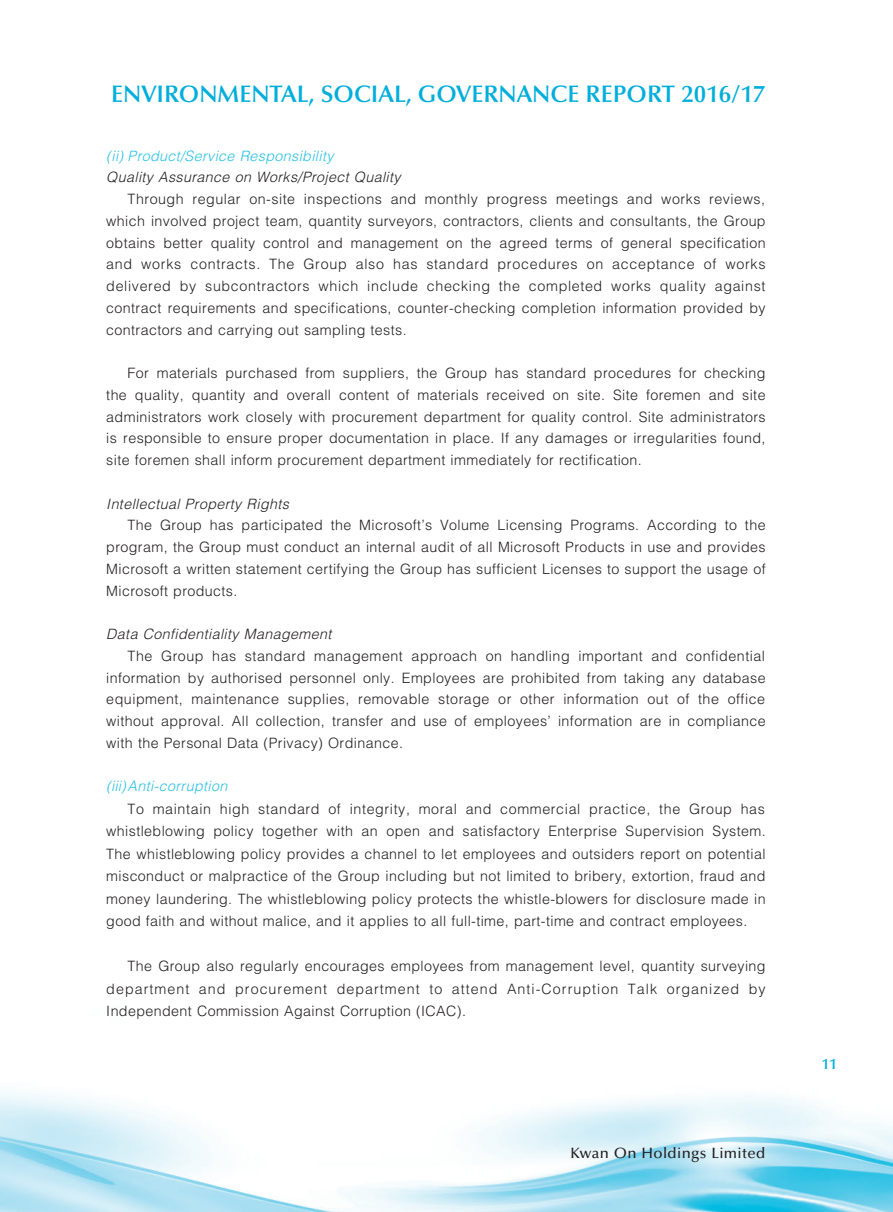
<style>
.page{position:relative;width:893px;height:1212px;background:#fff}
.page>*{position:absolute;margin:0;border:0;box-sizing:border-box;transform-origin:0 0}
.t1{font:600 24px "Optima LT Std";color:#00aedc}
.t2{font:500 15px "Optima LT Std";letter-spacing:.025em;color:#231f20}
.t3{font:600 15px "Optima LT Std";color:#00aedc}
.t4{font:300 14.25px/21.8px "Helvetica LT Std";letter-spacing:.03em;color:#231f20;text-align:justify}
.t5{font:italic 300 14.25px "Helvetica LT Std";letter-spacing:.03em;color:#231f20}
.t6{font:italic 300 14.25px "Helvetica LT Std";letter-spacing:.03em;color:#27c1e4}
</style>
<div class="page">
<img style="left:0;top:1092px;width:893px;height:120px">
<h1 class="t1" style="left:111px;top:80px;width:656px">ENVIRONMENTAL, SOCIAL, GOVERNANCE REPORT 2016/17</h1>
<p class="t6" style="left:106px;top:147px;width:229px">(ii) Product/Service Responsibility</p>
<p class="t5" style="left:106px;top:168px;width:296px">Quality Assurance on Works/Project Quality</p>
<p class="t4" style="left:106px;top:188px;width:661px;text-indent:21px">Through regular on-site inspections and monthly progress meetings and works reviews, which involved project team, quantity surveyors, contractors, clients and consultants, the Group obtains better quality control and management on the agreed terms of general specification and works contracts. The Group also has standard procedures on acceptance of works delivered by subcontractors which include checking the completed works quality against contract requirements and specifications, counter-checking completion information provided by contractors and carrying out sampling tests.</p>
<p class="t4" style="left:106px;top:362px;width:661px;text-indent:21px">For materials purchased from suppliers, the Group has standard procedures for checking the quality, quantity and overall content of materials received on site. Site foremen and site administrators work closely with procurement department for quality control. Site administrators is responsible to ensure proper documentation in place. If any damages or irregularities found, site foremen shall inform procurement department immediately for rectification.</p>
<p class="t5" style="left:106px;top:495px;width:184px">Intellectual Property Rights</p>
<p class="t4" style="left:106px;top:514px;width:661px;text-indent:21px">The Group has participated the Microsoft’s Volume Licensing Programs. According to the program, the Group must conduct an internal audit of all Microsoft Products in use and provides Microsoft a written statement certifying the Group has sufficient Licenses to support the usage of Microsoft products.</p>
<p class="t5" style="left:106px;top:625px;width:227px">Data Confidentiality Management</p>
<p class="t4" style="left:106px;top:645px;width:661px;text-indent:21px">The Group has standard management approach on handling important and confidential information by authorised personnel only. Employees are prohibited from taking any database equipment, maintenance supplies, removable storage or other information out of the office without approval. All collection, transfer and use of employees’ information are in compliance with the Personal Data (Privacy) Ordinance.</p>
<p class="t6" style="left:106px;top:777px;width:123px">(iii)Anti-corruption</p>
<p class="t4" style="left:106px;top:797px;width:661px;line-height:22.5px;text-align:left;text-indent:21px">To maintain high standard of integrity, moral and commercial practice, the Group has whistleblowing policy together with an open and satisfactory Enterprise Supervision System.<br>The whistleblowing policy provides a channel to let employees and outsiders report on potential misconduct or malpractice of the Group including but not limited to bribery, extortion, fraud and money laundering. The whistleblowing policy protects the whistle-blowers for disclosure made in good faith and without malice, and it applies to all full-time, part-time and contract employees.</p>
<p class="t4" style="left:106px;top:955px;width:661px;line-height:22.5px;text-indent:21px">The Group also regularly encourages employees from management level, quantity surveying department and procurement department to attend Anti-Corruption Talk organized by Independent Commission Against Corruption (ICAC).</p>
<p class="t2" style="left:570px;top:1144px;width:197px">Kwan On Holdings Limited</p>
<p class="t3" style="left:821px;top:1055px;width:17px">11</p>
</div>
